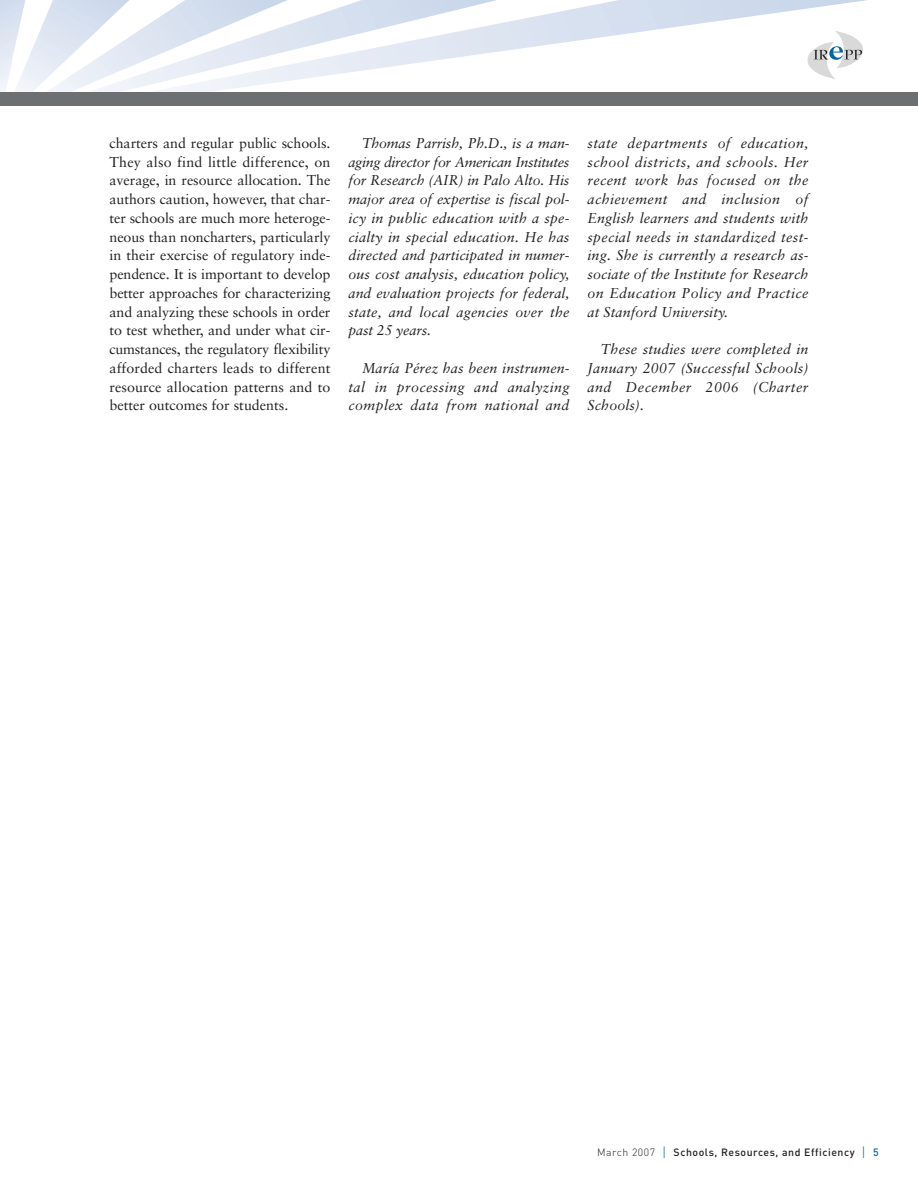
<style>
.page{position:relative;width:918px;height:1188px;background:#fff}
.page>*{position:absolute;margin:0;border:0;box-sizing:border-box;transform-origin:0 0}
.t1{font:italic 14.25px/18.8px "Sabon";letter-spacing:.03em;color:#231f20;text-align:justify}
.t2{font:14.25px/18.8px "Sabon";color:#231f20;text-align:justify}
.t3{font:500 10.5px "DIN";letter-spacing:.055em;color:#231f20}
.s1{font-weight:300}
.s2{font-weight:300;font-size:13.5px;color:#0067a6}
.s3{color:#0067a6}
</style>
<div class="page">
<svg style="left:314px;top:0;width:554px;height:77px"></svg>
<svg style="left:806px;top:31px;width:58px;height:48px"></svg>
<div style="left:0;top:92px;width:918px;height:13px;background:#6d6f71"></div>
<svg style="left:0;top:0;width:314px;height:92px"></svg>
<p class="t2" style="left:110px;top:135px;width:223px">charters and regular public schools.<br>They also find little difference, on average, in resource allocation. The authors caution, however, that char&shy;ter schools are much more heteroge&shy;neous than noncharters, particularly in their exercise of regulatory inde&shy;pendence. It is important to develop better approaches for characterizing and analyzing these schools in order to test whether, and under what cir&shy;cumstances, the regulatory flexibility afforded charters leads to different resource allocation patterns and to better outcomes for students.</p>
<p class="t1" style="left:348px;top:135px;width:223px;text-indent:14px">Thomas Parrish, Ph.D., is a man&shy;aging director for American Institutes for Research (AIR) in Palo Alto. His major area of expertise is fiscal pol&shy;icy in public education with a spe&shy;cialty in special education. He has directed and participated in numer&shy;ous cost analysis, education policy, and evaluation projects for federal, state, and local agencies over the past 25 years.</p>
<p class="t1" style="left:348px;top:360px;width:223px;text-indent:14px">María Pérez has been instrumen&shy;tal in processing and analyzing complex data from national and</p>
<p class="t1" style="left:587px;top:135px;width:223px">state departments of education, school districts, and schools. Her recent work has focused on the achievement and inclusion of English learners and students with special needs in standardized test&shy;ing. She is currently a research as&shy;sociate of the Institute for Research on Education Policy and Practice at Stanford University.</p>
<p class="t1" style="left:587px;top:341px;width:222px;text-indent:14px">These studies were completed in January 2007 (Successful Schools) and December 2006 (Charter Schools).</p>
<p class="t3" style="left:597px;top:1148px;width:283px"><span class="s1">March 2007</span> <span class="s2">|</span> Schools, Resources, and Efficiency <span class="s2">|</span> <span class="s3">5</span></p>
</div>
